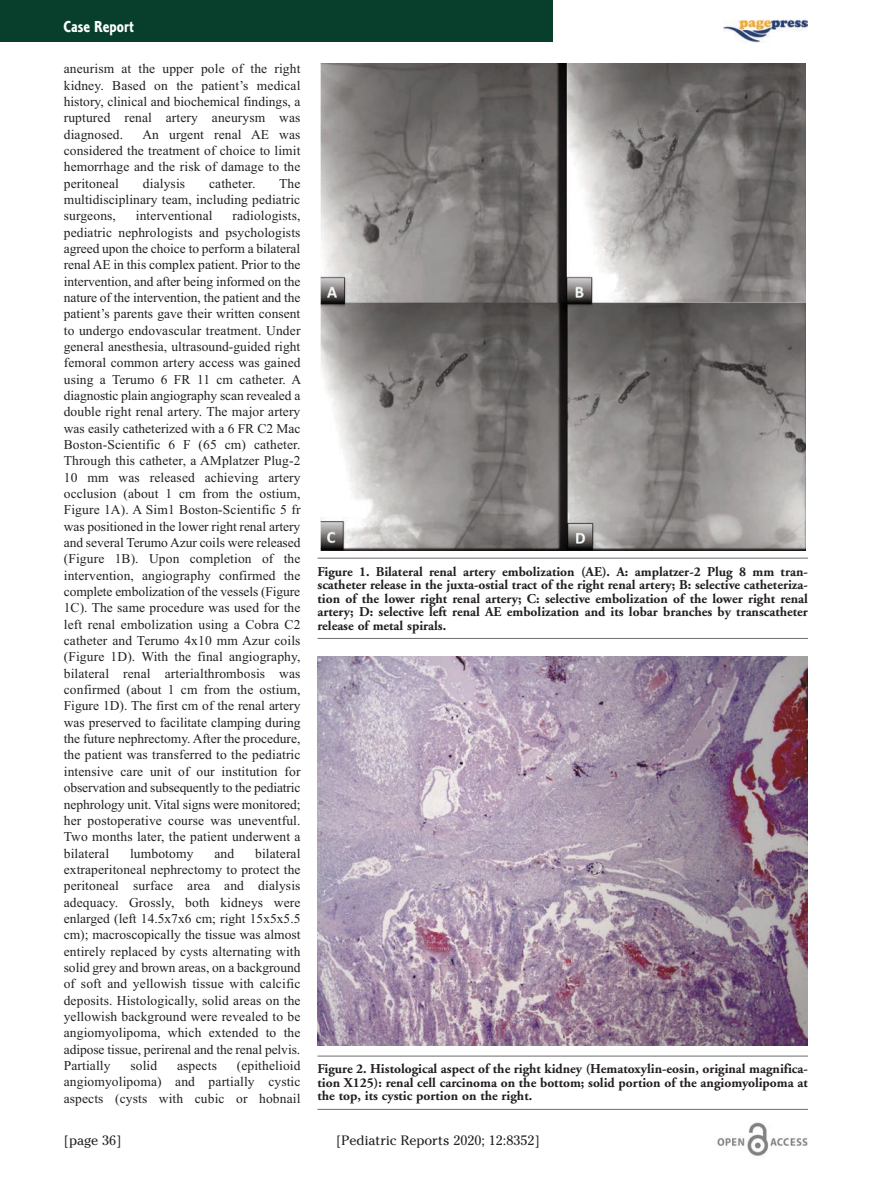
<style>
.page{position:relative;width:893px;height:1191px;background:#fff}
.page>*{position:absolute;margin:0;border:0;box-sizing:border-box;transform-origin:0 0}
.t1{font:16.5px "Corinthian Bold Condensed Plain";color:#fff}
.t2{font:13.5px/16.4px "Times New Roman";letter-spacing:.01em;color:#231f20;text-align:justify}
.t3{font:700 13.5px/13.5px "Adobe Garamond";color:#231f20;text-align:justify}
.t4{font:13.5px "Cheltenham";color:#231f20}
</style>
<div class="page">
<div style="left:0;top:0;width:553px;height:42px;background:#083f2c"></div>
<img style="left:717px;top:1123px;width:91px;height:33px">
<img style="left:723px;top:19px;width:84px;height:24px">
<hr style="left:317px;top:558px;width:491px;height:1px;background:#6c6d70">
<hr style="left:317px;top:638px;width:491px;height:1px;background:#6c6d70">
<img style="left:320px;top:64px;width:485px;height:486px">
<hr style="left:317px;top:1055px;width:491px;height:1px;background:#6c6d70">
<hr style="left:317px;top:1109px;width:491px;height:1px;background:#6c6d70">
<img style="left:317px;top:656px;width:491px;height:389px">
<p class="t1" style="left:63px;top:21px;width:72px">Case Report</p>
<p class="t2" style="left:64px;top:60px;width:238px">aneurism at the upper pole of the right kidney. Based on the patient’s medical history, clinical and biochemical findings, a ruptured renal artery aneurysm was diagnosed.</p>
<p class="t2" style="left:64px;top:126px;width:238px;text-indent:79px">An urgent renal AE was considered the treatment of choice to limit hemorrhage and the risk of damage to the peritoneal</p>
<p class="t2" style="left:64px;top:175px;width:238px;text-indent:215px">The multidisciplinary team, including pediatric surgeons,</p>
<p class="t2" style="left:143px;top:175px;width:44px">dialysis</p>
<p class="t2" style="left:209px;top:175px;width:48px">catheter.</p>
<p class="t2" style="left:64px;top:207px;width:239px;text-indent:169px">radiologists, pediatric nephrologists and psychologists agreed upon the choice to perform a bilateral renal AE in this complex patient. Prior to the intervention, and after being informed on the nature of the intervention, the patient and the patient’s parents gave their written consent to undergo endovascular treatment. Under general anesthesia, ultrasound-guided right femoral common artery access was gained using a Terumo 6 FR 11 cm catheter. A diagnostic plain angiography scan revealed a double right renal artery. The major artery was easily catheterized with a 6 FR C2 Mac Boston-Scientific 6 F (65 cm) catheter.<br>Through this catheter, a AMplatzer Plug-2<br>10 mm was released achieving artery occlusion (about 1 cm from the ostium, Figure 1A). A Sim1 Boston-Scientific 5 fr was positioned in the lower right renal artery and several Terumo Azur coils were released (Figure 1B). Upon completion of the intervention, angiography confirmed the complete embolization of the vessels (Figure 1C). The same procedure was used for the left renal embolization using a Cobra C2 catheter and Terumo 4x10 mm Azur coils (Figure 1D). With the final angiography, bilateral renal arterialthrombosis was confirmed (about 1 cm from the ostium, Figure 1D). The first cm of the renal artery was preserved to facilitate clamping during the future nephrectomy. After the procedure, the patient was transferred to the pediatric intensive care unit of our institution for observation and subsequently to the pediatric nephrology unit. Vital signs were monitored; her postoperative course was uneventful.<br>Two months later, the patient underwent a bilateral</p>
<p class="t2" style="left:136px;top:207px;width:78px">interventional</p>
<p class="t2" style="left:64px;top:844px;width:238px;text-indent:191px">bilateral extraperitoneal nephrectomy to protect the peritoneal surface area and dialysis adequacy. Grossly, both kidneys were enlarged (left 14.5x7x6 cm; right 15x5x5.5 cm); macroscopically the tissue was almost entirely replaced by cysts alternating with solid grey and brown areas, on a background of soft and yellowish tissue with calcific deposits. Histologically, solid areas on the yellowish background were revealed to be angiomyolipoma, which extended to the adipose tissue, perirenal and the renal pelvis.<br>Partially</p>
<p class="t2" style="left:130px;top:844px;width:65px">lumbotomy</p>
<p class="t2" style="left:214px;top:844px;width:21px">and</p>
<p class="t2" style="left:64px;top:1057px;width:238px;text-indent:173px">(epithelioid angiomyolipoma) and partially cystic aspects (cysts with cubic or hobnail</p>
<p class="t2" style="left:130px;top:1057px;width:28px">solid</p>
<p class="t2" style="left:177px;top:1057px;width:41px">aspects</p>
<p class="t3" style="left:317px;top:565px;width:492px">Figure 1. Bilateral renal artery embolization (AE). A: amplatzer-2 Plug 8 mm tran&shy;scatheter release in the juxta-ostial tract of the right renal artery; B: selective catheteriza&shy;tion of the lower right renal artery; C: selective embolization of the lower right renal artery; D: selective left renal AE embolization and its lobar branches by transcatheter release of metal spirals.</p>
<p class="t3" style="left:317px;top:1063px;width:492px">Figure 2. Histological aspect of the right kidney (Hematoxylin-eosin, original magnifica&shy;tion X125): renal cell carcinoma on the bottom; solid portion of the angiomyolipoma at the top, its cystic portion on the right.</p>
<p class="t4" style="left:64px;top:1132px;width:59px">[page 36]</p>
<p class="t4" style="left:336px;top:1132px;width:205px">[Pediatric Reports 2020; 12:8352]</p>
</div>
